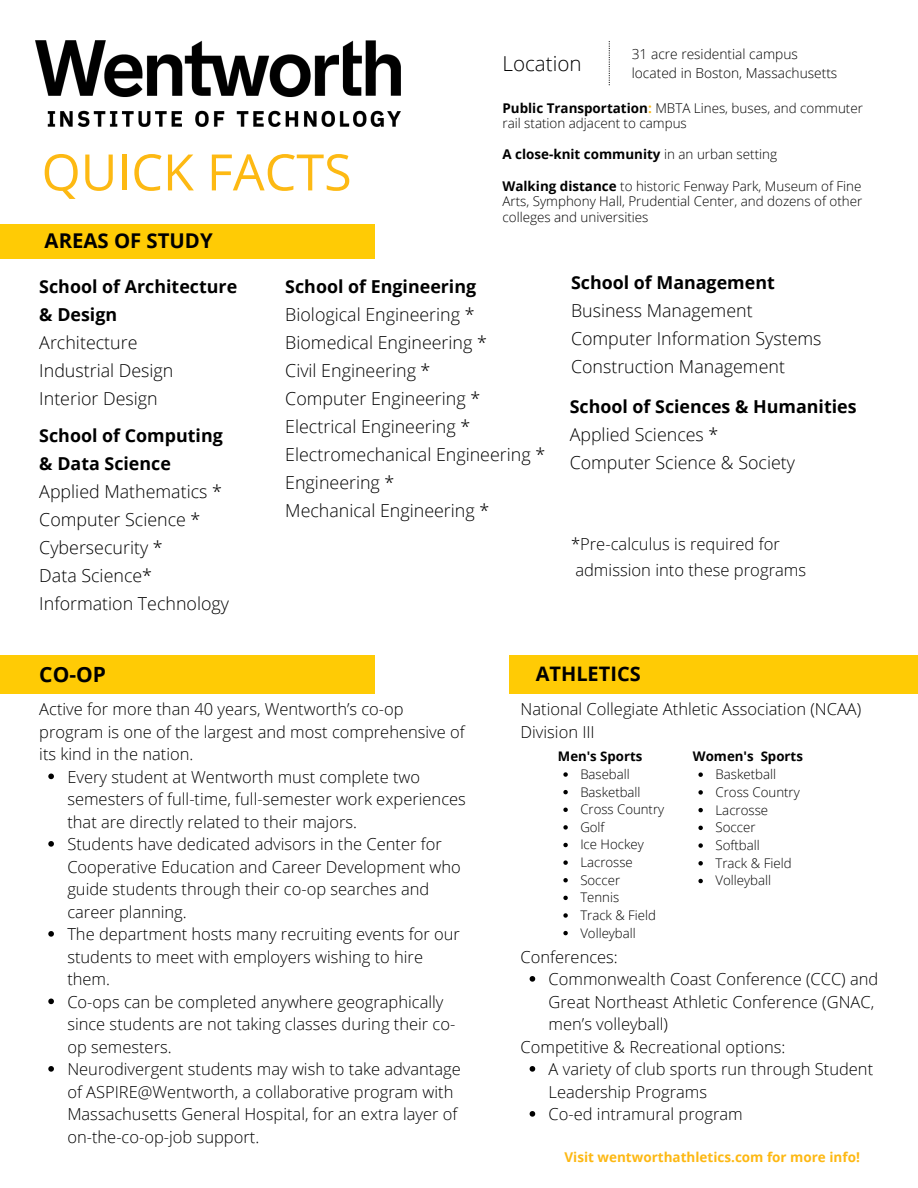
<style>
.page{position:relative;width:918px;height:1188px;background:#fff}
.page>*{position:absolute;margin:0;border:0;box-sizing:border-box;transform-origin:0 0}
.t1{font:50.25px "Open Sans";color:#fdb913}
.t2{font:700 21px "Open Sans";color:#000}
.t3{font:300 20.55px "Open Sans";color:#000}
.t4{font:700 20.4px "Open Sans";color:#000}
.t5{font:700 19.95px "Open Sans";color:#000}
.t6{font:300 17.85px "Open Sans";color:#000}
.t7{font:700 17.85px "Open Sans";color:#000}
.t8{font:300 16.5px/22.5px "Open Sans";color:#000}
.t9{font:300 13.8px "Open Sans";color:#000}
.t10{font:700 13.5px "Open Sans";color:#fdb813}
.t11{font:300 13.35px/15.6px "Open Sans";color:#000}
.t12{font:700 13.35px "Open Sans";color:#000}
.t13{font:300 13.2px "Open Sans";color:#000}
.t14{font:700 13.2px "Open Sans";color:#000}
.s1{font-weight:700}
.s2{font-weight:700;color:#fdb813}
.s3{font-weight:300}
</style>
<div class="page">
<div style="left:0;top:225px;width:375px;height:34px;background:#ffcb05"></div>
<div style="left:0;top:655px;width:375px;height:38px;background:#ffcb05"></div>
<div style="left:510px;top:655px;width:408px;height:38px;background:#ffcb05"></div>
<img style="left:35px;top:41px;width:365px;height:85px">
<svg style="left:609px;top:41px;width:1px;height:44px"></svg>
<svg style="left:48px;top:774px;width:6px;height:5px"></svg>
<svg style="left:48px;top:841px;width:6px;height:6px"></svg>
<svg style="left:48px;top:931px;width:6px;height:6px"></svg>
<svg style="left:48px;top:999px;width:6px;height:5px"></svg>
<svg style="left:48px;top:1066px;width:6px;height:6px"></svg>
<svg style="left:530px;top:976px;width:5px;height:6px"></svg>
<svg style="left:530px;top:1066px;width:5px;height:6px"></svg>
<svg style="left:530px;top:1111px;width:5px;height:6px"></svg>
<svg style="left:563px;top:772px;width:5px;height:5px"></svg>
<svg style="left:563px;top:790px;width:5px;height:4px"></svg>
<svg style="left:563px;top:808px;width:5px;height:4px"></svg>
<svg style="left:563px;top:825px;width:5px;height:5px"></svg>
<svg style="left:563px;top:843px;width:5px;height:4px"></svg>
<svg style="left:563px;top:860px;width:5px;height:5px"></svg>
<svg style="left:563px;top:878px;width:5px;height:4px"></svg>
<svg style="left:563px;top:896px;width:5px;height:4px"></svg>
<svg style="left:563px;top:913px;width:5px;height:5px"></svg>
<svg style="left:563px;top:931px;width:5px;height:4px"></svg>
<svg style="left:698px;top:772px;width:5px;height:5px"></svg>
<svg style="left:698px;top:790px;width:5px;height:5px"></svg>
<svg style="left:698px;top:808px;width:5px;height:4px"></svg>
<svg style="left:698px;top:826px;width:5px;height:4px"></svg>
<svg style="left:698px;top:843px;width:5px;height:5px"></svg>
<svg style="left:698px;top:861px;width:5px;height:5px"></svg>
<svg style="left:698px;top:879px;width:5px;height:4px"></svg>
<p class="t1" style="left:42px;top:137px;width:312px">QUICK FACTS</p>
<p class="t9" style="left:632px;top:44px;width:168px">31 acre residential campus</p>
<p class="t9" style="left:632px;top:63px;width:207px">located in Boston, Massachusetts</p>
<p class="t3" style="left:502px;top:49px;width:81px">Location</p>
<p class="t11" style="left:502px;top:100px;width:362px"><span class="s1">Public Transportation</span><span class="s2">:</span> MBTA Lines, buses, and commuter rail station adjacent to campus</p>
<p class="t12" style="left:502px;top:145px;width:276px">A close-knit community <span class="s3">in an urban setting</span></p>
<p class="t11" style="left:502px;top:178px;width:361px;text-align:justify"><span class="s1">Walking distance</span> to historic Fenway Park, Museum of Fine Arts, Symphony Hall, Prudential Center, and dozens of other colleges and universities</p>
<p class="t4" style="left:45px;top:226px;width:170px">AREAS OF STUDY</p>
<p class="t7" style="left:39px;top:274px;width:199px">School of Architecture</p>
<p class="t7" style="left:39px;top:302px;width:79px">&amp; Design</p>
<p class="t6" style="left:39px;top:330px;width:100px">Architecture</p>
<p class="t6" style="left:39px;top:358px;width:136px">Industrial Design</p>
<p class="t6" style="left:39px;top:386px;width:120px">Interior Design</p>
<p class="t7" style="left:39px;top:423px;width:185px">School of Computing</p>
<p class="t7" style="left:39px;top:451px;width:133px">&amp; Data Science</p>
<p class="t6" style="left:39px;top:479px;width:184px">Applied Mathematics *</p>
<p class="t6" style="left:39px;top:507px;width:163px">Computer Science *</p>
<p class="t6" style="left:39px;top:535px;width:125px">Cybersecurity *</p>
<p class="t6" style="left:39px;top:563px;width:114px">Data Science*</p>
<p class="t6" style="left:39px;top:591px;width:191px">Information Technology</p>
<p class="t2" style="left:39px;top:659px;width:68px">CO-OP</p>
<p class="t7" style="left:285px;top:274px;width:192px">School of Engineering</p>
<p class="t6" style="left:285px;top:302px;width:191px">Biological Engineering *</p>
<p class="t6" style="left:285px;top:330px;width:203px">Biomedical Engineering *</p>
<p class="t6" style="left:285px;top:358px;width:147px">Civil Engineering *</p>
<p class="t6" style="left:285px;top:386px;width:196px">Computer Engineering *</p>
<p class="t6" style="left:285px;top:414px;width:186px">Electrical Engineering *</p>
<p class="t6" style="left:285px;top:442px;width:261px">Electromechanical Engineering *</p>
<p class="t6" style="left:285px;top:470px;width:111px">Engineering *</p>
<p class="t6" style="left:285px;top:498px;width:205px">Mechanical Engineering *</p>
<p class="t7" style="left:571px;top:270px;width:205px">School of Management</p>
<p class="t6" style="left:571px;top:298px;width:183px">Business Management</p>
<p class="t6" style="left:571px;top:326px;width:252px">Computer Information Systems</p>
<p class="t6" style="left:571px;top:354px;width:215px">Construction Management</p>
<p class="t7" style="left:570px;top:394px;width:288px">School of Sciences &amp; Humanities</p>
<p class="t6" style="left:570px;top:422px;width:150px">Applied Sciences *</p>
<p class="t6" style="left:570px;top:450px;width:227px">Computer Science &amp; Society</p>
<p class="t8" style="left:571px;top:533px;width:210px">*Pre-calculus is required for</p>
<p class="t8" style="left:575px;top:558px;width:232px">admission into these programs</p>
<p class="t5" style="left:536px;top:659px;width:106px">ATHLETICS</p>
<p class="t8" style="left:39px;top:697px;width:427px">Active for more than 40 years, Wentworth’s co-op program is one of the largest and most comprehensive of its kind in the nation.</p>
<p class="t8" style="left:67px;top:765px;width:400px">Every student at Wentworth must complete two semesters of full-time, full-semester work experiences that are directly related to their majors.</p>
<p class="t8" style="left:67px;top:832px;width:395px">Students have dedicated advisors in the Center for Cooperative Education and Career Development who guide students through their co-op searches and career planning.</p>
<p class="t8" style="left:67px;top:922px;width:394px">The department hosts many recruiting events for our students to meet with employers wishing to hire them.</p>
<p class="t8" style="left:67px;top:990px;width:390px">Co-ops can be completed anywhere geographically since students are not taking classes during their co&shy;op semesters.</p>
<p class="t8" style="left:67px;top:1057px;width:395px">Neurodivergent students may wish to take advantage of ASPIRE@Wentworth, a collaborative program with Massachusetts General Hospital, for an extra layer of on-the-co-op-job support.</p>
<p class="t8" style="left:521px;top:697px;width:342px">National Collegiate Athletic Association (NCAA)<br>Division III</p>
<p class="t14" style="left:558px;top:747px;width:86px">Men's Sports</p>
<p class="t13" style="left:580px;top:765px;width:51px">Baseball</p>
<p class="t13" style="left:580px;top:782px;width:62px">Basketball</p>
<p class="t13" style="left:580px;top:800px;width:85px">Cross Country</p>
<p class="t13" style="left:580px;top:818px;width:26px">Golf</p>
<p class="t13" style="left:580px;top:835px;width:65px">Ice Hockey</p>
<p class="t13" style="left:580px;top:853px;width:54px">Lacrosse</p>
<p class="t13" style="left:580px;top:871px;width:41px">Soccer</p>
<p class="t13" style="left:580px;top:888px;width:40px">Tennis</p>
<p class="t13" style="left:580px;top:906px;width:77px">Track &amp; Field</p>
<p class="t13" style="left:580px;top:923px;width:57px">Volleyball</p>
<p class="t8" style="left:521px;top:945px;width:99px">Conferences:</p>
<p class="t12" style="left:693px;top:747px;width:112px">Women's Sports</p>
<p class="t11" style="left:715px;top:766px;width:62px">Basketball</p>
<p class="t11" style="left:715px;top:784px;width:86px">Cross Country</p>
<p class="t11" style="left:715px;top:802px;width:54px">Lacrosse</p>
<p class="t11" style="left:715px;top:819px;width:42px">Soccer</p>
<p class="t11" style="left:715px;top:837px;width:46px">Softball</p>
<p class="t11" style="left:715px;top:855px;width:78px">Track &amp; Field</p>
<p class="t11" style="left:715px;top:872px;width:57px">Volleyball</p>
<p class="t8" style="left:549px;top:967px;width:331px">Commonwealth Coast Conference (CCC) and<br>Great Northeast Athletic Conference (GNAC, men’s volleyball)</p>
<p class="t8" style="left:549px;top:1057px;width:326px">A variety of club sports run through Student<br>Leadership Programs</p>
<p class="t8" style="left:549px;top:1102px;width:196px">Co-ed intramural program</p>
<p class="t8" style="left:521px;top:1035px;width:266px">Competitive &amp; Recreational options:</p>
<p class="t10" style="left:565px;top:1147px;width:297px">Visit wentworthathletics.com for more info!</p>
</div>
